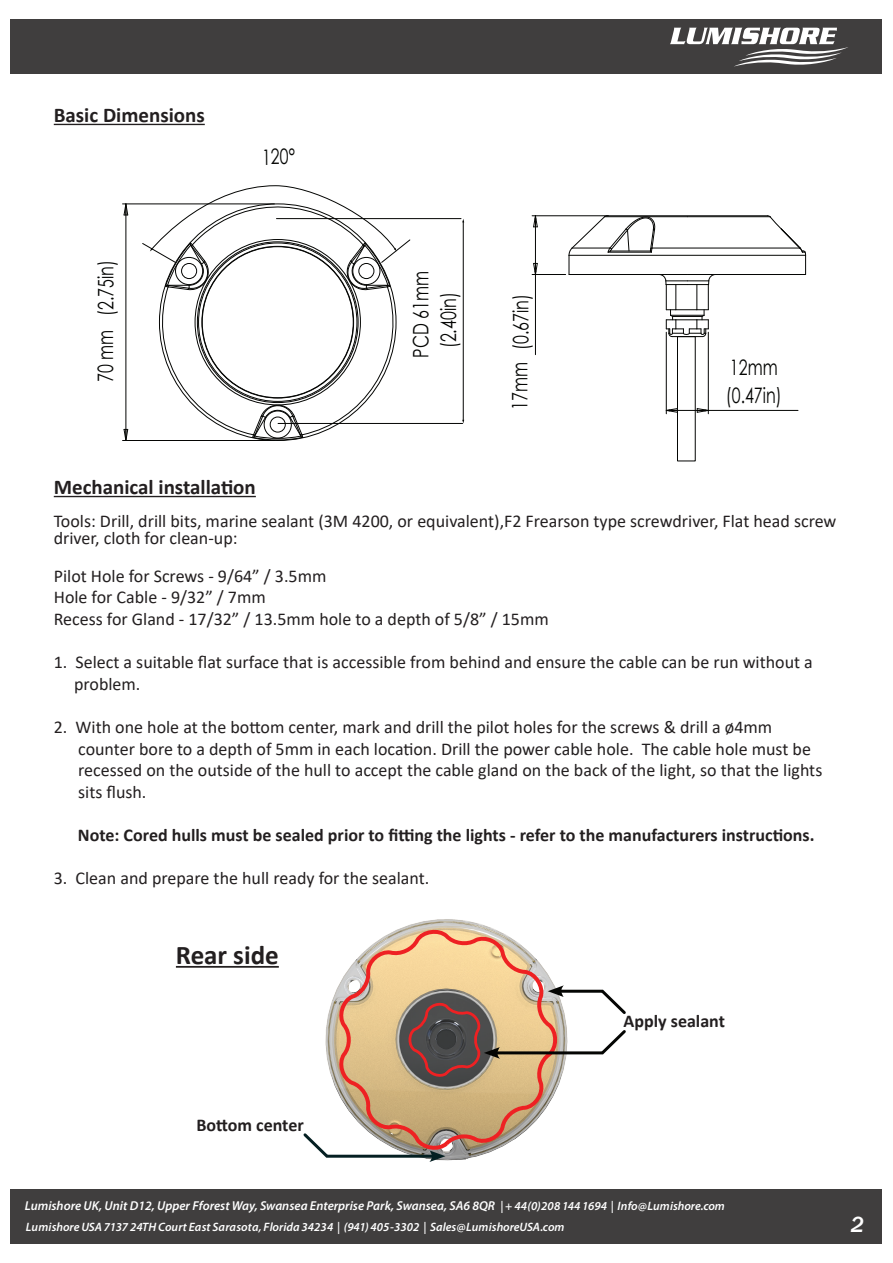
<style>
.page{position:relative;width:893px;height:1263px;background:#fff}
.page>*{position:absolute;margin:0;border:0;box-sizing:border-box;transform-origin:0 0}
.t1{font:700 27px "Calibri";color:#231f20}
.t2{font:italic 500 22.5px "Franklin Gothic";color:#fff}
.t3{font:21.3px/28.8px "Century Gothic";color:#040503;scale:.75 1}
.t4{font:700 21px "Calibri";color:#231f20}
.t5{font:18px/21.6px "Calibri";color:#231f20}
.t6{font:700 18px "Calibri";color:#231f20}
.t7{font:italic 600 12.9px "Myriad Pro";color:#fff}
.t8{font:italic 600 12.15px "Myriad Pro";color:#fff}
.s1{font-size:12.15px}
</style>
<div class="page">
<div style="left:11px;top:1189px;width:871px;height:54px;background:#403e3e"></div>
<div style="left:11px;top:20px;width:871px;height:54px;background:#403e3e"></div>
<svg style="left:670px;top:28px;width:178px;height:39px"></svg>
<hr style="left:54px;top:496px;width:202px;height:1px;background:#231f20">
<hr style="left:176px;top:966px;width:103px;height:2px;background:#231f20">
<hr style="left:54px;top:124px;width:151px;height:1px;background:#231f20">
<img style="left:325px;top:919px;width:236px;height:242px">
<svg style="left:338px;top:929px;width:219px;height:222px;background:#dbbb98"></svg>
<svg style="left:408px;top:985px;width:218px;height:93px"></svg>
<svg style="left:303px;top:1130px;width:142px;height:32px"></svg>
<hr style="left:123px;top:204px;width:151px;height:1px;background:#040503">
<hr style="left:123px;top:440px;width:151px;height:1px;background:#040503">
<hr style="left:126px;top:207px;width:1px;height:230px;background:#040503">
<svg style="left:123px;top:203px;width:6px;height:13px"></svg>
<svg style="left:123px;top:429px;width:6px;height:11px"></svg>
<hr style="left:532px;top:274px;width:34px;height:1px;background:#040503">
<hr style="left:532px;top:215px;width:76px;height:1px;background:#040503">
<hr style="left:535px;top:274px;width:1px;height:81px;background:#040503">
<hr style="left:535px;top:219px;width:1px;height:52px;background:#040503">
<svg style="left:533px;top:263px;width:5px;height:11px"></svg>
<svg style="left:533px;top:215px;width:5px;height:13px"></svg>
<hr style="left:666px;top:332px;width:1px;height:82px;background:#040503">
<hr style="left:708px;top:332px;width:1px;height:82px;background:#040503">
<hr style="left:669px;top:410px;width:36px;height:1px;background:#040503">
<svg style="left:665px;top:408px;width:12px;height:5px"></svg>
<svg style="left:696px;top:408px;width:13px;height:5px"></svg>
<div style="left:677px;top:336px;width:19px;height:125px;border:1px solid #040503"></div>
<hr style="left:687px;top:274px;width:119px;height:1px;background:#040503">
<hr style="left:652px;top:248px;width:148px;height:1px;background:#040503">
<hr style="left:607px;top:215px;width:161px;height:1px;background:#040503">
<svg style="left:568px;top:215px;width:148px;height:122px"></svg>
<hr style="left:569px;top:255px;width:237px;height:1px;background:#040503">
<svg style="left:767px;top:215px;width:39px;height:59px"></svg>
<hr style="left:572px;top:248px;width:38px;height:1px;background:#040503">
<hr style="left:605px;top:216px;width:82px;height:1px;background:#040503">
<hr style="left:687px;top:216px;width:83px;height:1px;background:#040503">
<hr style="left:708px;top:410px;width:90px;height:1px;background:#040503">
<hr style="left:463px;top:222px;width:1px;height:198px;background:#040503">
<hr style="left:276px;top:218px;width:185px;height:1px;background:#040503">
<hr style="left:278px;top:423px;width:185px;height:1px;background:#040503">
<svg style="left:142px;top:185px;width:269px;height:256px"></svg>
<p class="t4" style="left:54px;top:100px;width:153px">Basic Dimensions</p>
<p class="t3" style="left:91px;top:382px;width:163px;rotate:-90deg">70 mm (2.75in)</p>
<p class="t3" style="left:262px;top:142px;width:45px;rotate:-1deg">120°</p>
<p class="t3" style="left:407px;top:358px;width:117px;line-height:27.6px;text-align:center;rotate:-90deg">PCD 61mm (2.40in)</p>
<p class="t3" style="left:506px;top:410px;width:156px;rotate:-90deg">17mm (0.67in)</p>
<p class="t3" style="left:726px;top:352px;width:76px">12mm (0.47in)</p>
<p class="t4" style="left:54px;top:472px;width:204px">Mechanical installation</p>
<p class="t5" style="left:54px;top:512px;width:784px;line-height:16.5px">Tools: Drill, drill bits, marine sealant (3M 4200, or equivalent),F2 Frearson type screwdriver, Flat head screw driver, cloth for clean-up:</p>
<p class="t5" style="left:54px;top:564px;width:496px">Pilot Hole for Screws - 9/64” / 3.5mm<br>Hole for Cable - 9/32” / 7mm<br>Recess for Gland - 17/32” / 13.5mm hole to a depth of 5/8” / 15mm</p>
<p class="t5" style="left:74px;top:651px;width:740px;text-indent:-20px">1. Select a suitable flat surface that is accessible from behind and ensure the cable can be run without a problem.</p>
<p class="t5" style="left:78px;top:716px;width:746px;text-indent:-24px">2. With one hole at the bottom center, mark and drill the pilot holes for the screws &amp; drill a ø4mm counter bore to a depth of 5mm in each location. Drill the power cable hole. The cable hole must be recessed on the outside of the hull to accept the cable gland on the back of the light, so that the lights sits flush.</p>
<p class="t6" style="left:78px;top:822px;width:738px">Note: Cored hulls must be sealed prior to fitting the lights - refer to the manufacturers instructions.</p>
<p class="t5" style="left:54px;top:867px;width:377px">3. Clean and prepare the hull ready for the sealant.</p>
<h1 class="t1" style="left:176px;top:936px;width:104px">Rear side</h1>
<p class="t6" style="left:196px;top:1112px;width:109px">Bottom center</p>
<p class="t6" style="left:623px;top:1008px;width:103px">Apply sealant</p>
<p class="t7" style="left:25px;top:1198px;width:701px">Lumishore UK, Unit D12, Upper Fforest Way, Swansea Enterprise Park, Swansea, SA6 8QR <span class="s1">| + 44(0)208 144 1694 | Info@Lumishore.com</span></p>
<p class="t8" style="left:26px;top:1220px;width:540px">LumishoreUSA 7137 24THCourt East Sarasota, Florida 34234 | (941) 405-3302 | Sales@LumishoreUSA.com</p>
<p class="t2" style="left:851px;top:1211px;width:15px">2</p>
</div>
